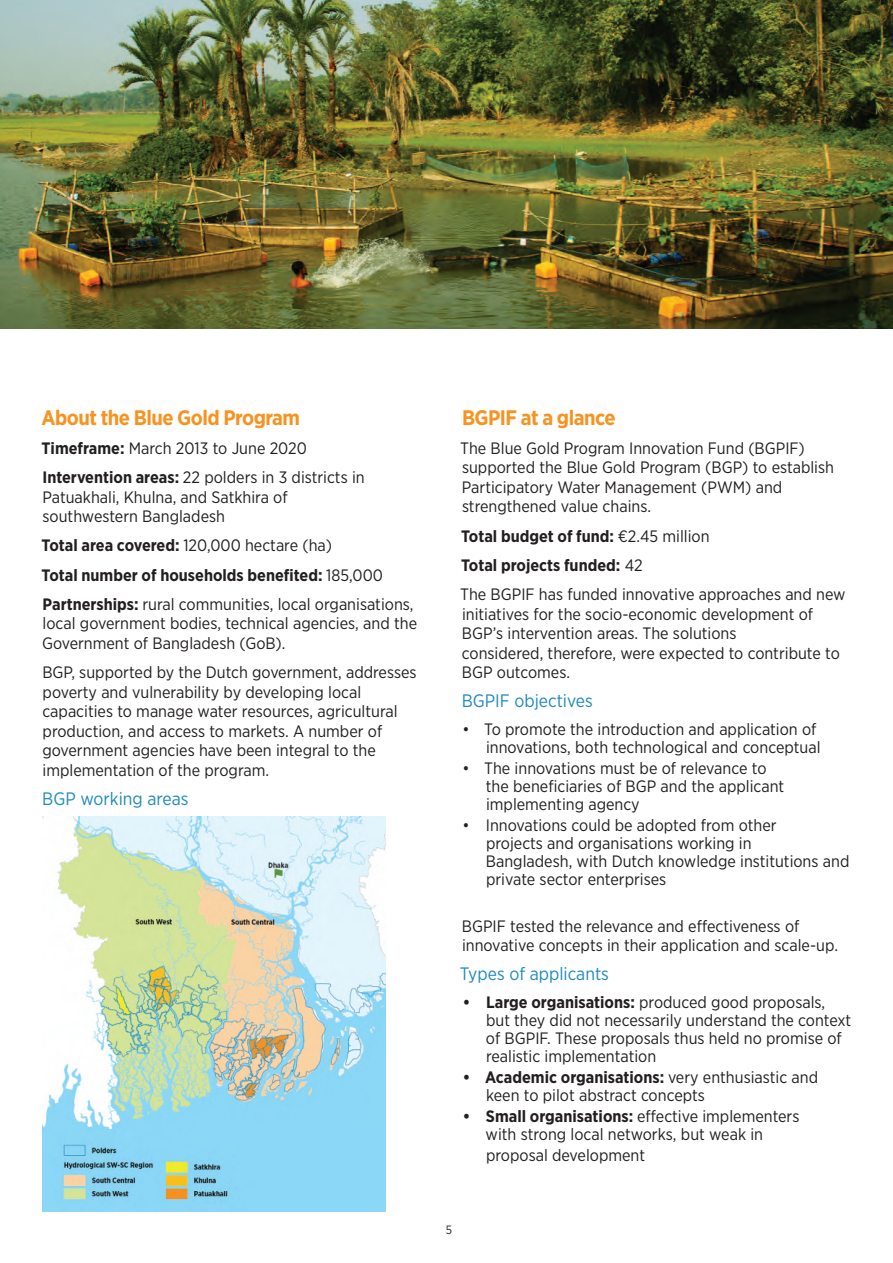
<style>
.page{position:relative;width:893px;height:1263px;background:#fff}
.page>*{position:absolute;margin:0;border:0;box-sizing:border-box;transform-origin:0 0}
.t1{font:700 21px "Gotham Narrow";letter-spacing:-.025em;color:#f79321}
.t2{font:18px "Gotham Narrow";color:#1e8ac0}
.t3{font:16.5px/19.5px "Gotham Narrow";color:#231f20}
.t4{font:700 16.5px/29.2px "Gotham Narrow";color:#231f20}
.t5{font:12px "Gotham Narrow";color:#231f20}
.s1{font-weight:700}
.s2{font-weight:400}
</style>
<div class="page">
<img style="left:0;top:0;width:893px;height:329px">
<img style="left:42px;top:816px;width:344px;height:396px">
<p class="t1" style="left:42px;top:404px;width:260px">About the Blue Gold Program</p>
<p class="t3" style="left:42px;top:433px;width:325px;line-height:29.2px"><span class="s1">Timeframe:</span> March 2013 to June 2020<br><span class="s1">Intervention areas:</span> 22 polders in 3 districts in</p>
<p class="t3" style="left:42px;top:487px;width:247px">Patuakhali, Khulna, and Satkhira of southwestern Bangladesh</p>
<p class="t4" style="left:42px;top:531px;width:373px">Total area covered: <span class="s2">120,000 hectare (ha)<br></span>Total number of households benefited: <span class="s2">185,000<br></span>Partnerships: <span class="s2">rural communities, local organisations,</span></p>
<p class="t3" style="left:42px;top:613px;width:377px">local government bodies, technical agencies, and the<br>Government of Bangladesh (GoB).</p>
<p class="t3" style="left:42px;top:662px;width:376px">BGP, supported by the Dutch government, addresses poverty and vulnerability by developing local capacities to manage water resources, agricultural production, and access to markets. A number of government agencies have been integral to the implementation of the program.</p>
<p class="t2" style="left:42px;top:787px;width:148px">BGP working areas</p>
<p class="t1" style="left:462px;top:404px;width:155px">BGPIF at a glance</p>
<p class="t3" style="left:460px;top:438px;width:375px">The Blue Gold Program Innovation Fund (BGPIF) supported the Blue Gold Program (BGP) to establish Participatory Water Management (PWM) and strengthened value chains.</p>
<p class="t3" style="left:460px;top:521px;width:387px;line-height:29.2px"><span class="s1">Total budget of fund:</span> €2.45 million<br><span class="s1">Total projects funded:</span> 42<br>The BGPIF has funded innovative approaches and new</p>
<p class="t3" style="left:462px;top:604px;width:379px">initiatives for the socio-economic development of BGP’s intervention areas. The solutions<br>considered, therefore, were expected to contribute to BGP outcomes.</p>
<p class="t2" style="left:462px;top:690px;width:132px">BGPIF objectives</p>
<p class="t3" style="left:462px;top:720px;width:360px;line-height:18px;text-align:right">• To promote the introduction and application of innovations, both technological and conceptual</p>
<p class="t3" style="left:486px;top:759px;width:300px;line-height:18px;text-indent:-23px">• The innovations must be of relevance to the beneficiaries of BGP and the applicant implementing agency</p>
<p class="t3" style="left:486px;top:816px;width:365px;line-height:18px;text-indent:-23px">• Innovations could be adopted from other<br>projects and organisations working in<br>Bangladesh, with Dutch knowledge institutions and private sector enterprises</p>
<p class="t3" style="left:462px;top:916px;width:378px">BGPIF tested the relevance and effectiveness of innovative concepts in their application and scale-up.</p>
<p class="t2" style="left:460px;top:963px;width:151px">Types of applicants</p>
<p class="t3" style="left:486px;top:993px;width:367px;line-height:18px;text-indent:-23px"><span class="s1">• Large organisations:</span> produced good proposals, but they did not necessarily understand the context of BGPIF. These proposals thus held no promise of realistic implementation</p>
<p class="t3" style="left:486px;top:1068px;width:333px;line-height:18px;text-indent:-23px"><span class="s1">• Academic organisations:</span> very enthusiastic and keen to pilot abstract concepts</p>
<p class="t3" style="left:486px;top:1107px;width:315px;line-height:18px;text-indent:-23px"><span class="s1">• Small organisations:</span> effective implementers with strong local networks, but weak in</p>
<p class="t3" style="left:486px;top:1145px;width:161px">proposal development</p>
<p class="t5" style="left:446px;top:1222px;width:8px">5</p>
</div>
